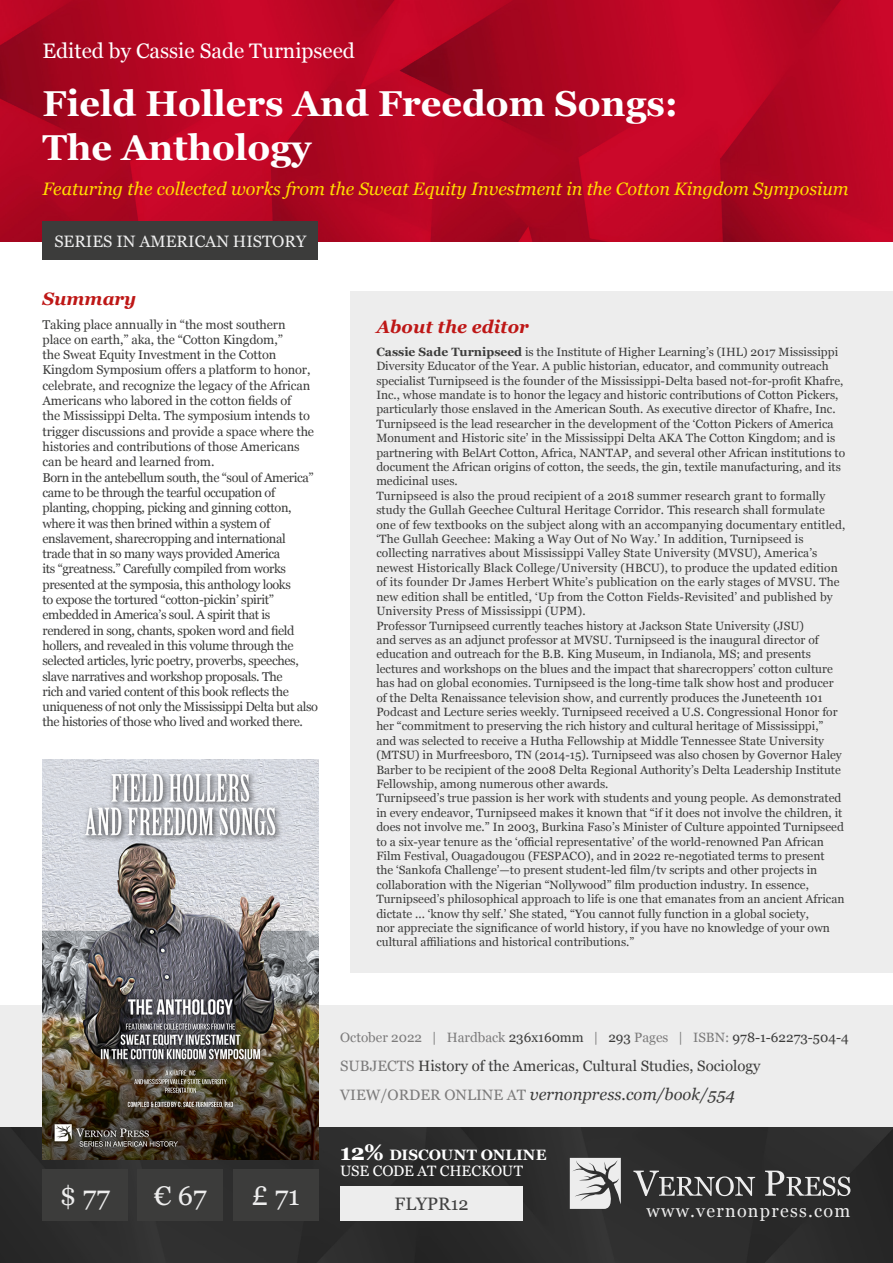
<style>
.page{position:relative;width:893px;height:1263px;background:#fff}
.page>*{position:absolute;margin:0;border:0;box-sizing:border-box;transform-origin:0 0}
.t1{font:700 36px/43.2px "Georgia";color:#fff}
.t2{font:27px "Georgia";color:#ededed}
.t3{font:21px "Georgia";color:#fff}
.t4{font:italic 18px "Georgia";color:#fd0}
.t5{font:italic 700 18px "Georgia";color:#be1716}
.t6{font:18px "Georgia";letter-spacing:.07em;color:#ededed}
.t7{font:18px "Georgia";color:#404040}
.t8{font:italic 16.5px "Georgia";color:#3c3c3b}
.t9{font:16.5px "Georgia";color:#ededed}
.t10{font:15px "Georgia";color:#3c3c3b}
.t11{font:15px/16.5px "Georgia";letter-spacing:-.015em;color:#fff}
.t12{font:13.5px "Georgia";color:#7c7b7b}
.t13{font:12.75px/15.3px "Georgia";letter-spacing:-.03em;color:#3c3c3b}
.t14{font:12px/14.4px "Georgia";color:#3c3c3b}
.s1{font-weight:700}
.s2{color:#3c3c3b}
.s3{color:#7c7b7b}
.s4{font-style:normal;font-size:15px;color:#7c7b7b}
.s5{font-weight:700;font-size:22.5px}
</style>
<div class="page">
<img style="left:0;top:0;width:893px;height:242px">
<div style="left:0;top:1127px;width:893px;height:136px;background:#2d2d2d"></div>
<svg style="left:633px;top:1170px;width:122px;height:26px;background:#5b5b5b"></svg>
<svg style="left:765px;top:1170px;width:85px;height:26px;background:#636363"></svg>
<svg style="left:570px;top:1158px;width:51px;height:51px;background:#c2c2c2"></svg>
<div style="left:0;top:1005px;width:893px;height:122px;background:#ededed"></div>
<div style="left:43px;top:1169px;width:85px;height:51px;background:#3c3c3b"></div>
<div style="left:138px;top:1169px;width:85px;height:51px;background:#3c3c3b"></div>
<div style="left:233px;top:1169px;width:85px;height:51px;background:#3c3c3b"></div>
<div style="left:340px;top:1186px;width:183px;height:34px;background:#ededed"></div>
<div style="left:350px;top:291px;width:543px;height:682px;background:#ededed"></div>
<img style="left:43px;top:759px;width:275px;height:400px">
<div style="left:43px;top:221px;width:275px;height:38px;background:#3c3c3b"></div>
<h3 class="t3" style="left:43px;top:36px;width:314px">Edited by Cassie Sade Turnipseed</h3>
<h1 class="t1" style="left:43px;top:81px;width:637px">Field Hollers And Freedom Songs:<br>The Anthology</h1>
<h3 class="t4" style="left:43px;top:175px;width:808px">Featuring the collected works from the Sweat Equity Investment in the Cotton Kingdom Symposium</h3>
<h3 class="t9" style="left:54px;top:229px;width:253px">SERIES IN AMERICAN HISTORY</h3>
<h3 class="t5" style="left:43px;top:285px;width:95px">Summary</h3>
<p class="t13" style="left:43px;top:316px;width:277px">Taking place annually in “the most southern<br>place on earth,” aka, the “Cotton Kingdom,”<br>the Sweat Equity Investment in the Cotton Kingdom Symposium offers a platform to honor, celebrate, and recognize the legacy of the African Americans who labored in the cotton fields of<br>the Mississippi Delta. The symposium intends to trigger discussions and provide a space where the histories and contributions of those Americans can be heard and learned from.<br>Born in the antebellum south, the “soul of America” came to be through the tearful occupation of planting, chopping, picking and ginning cotton, where it was then brined within a system of enslavement, sharecropping and international<br>trade that in so many ways provided America<br>its “greatness.” Carefully compiled from works presented at the symposia, this anthology looks<br>to expose the tortured “cotton-pickin’ spirit” embedded in America’s soul. A spirit that is rendered in song, chants, spoken word and field hollers, and revealed in this volume through the selected articles, lyric poetry, proverbs, speeches, slave narratives and workshop proposals. The<br>rich and varied content of this book reflects the uniqueness of not only the Mississippi Delta but also the histories of those who lived and worked there.</p>
<h3 class="t5" style="left:376px;top:313px;width:154px">About the editor</h3>
<p class="t14" style="left:376px;top:344px;width:471px"><span class="s1">Cassie Sade Turnipseed</span> is the Institute of Higher Learning’s (IHL) 2017 Mississippi Diversity Educator of the Year. A public historian, educator, and community outreach specialist Turnipseed is the founder of the Mississippi-Delta based not-for-profit Khafre, Inc., whose mandate is to honor the legacy and historic contributions of Cotton Pickers, particularly those enslaved in the American South. As executive director of Khafre, Inc.<br>Turnipseed is the lead researcher in the development of the ‘Cotton Pickers of America Monument and Historic site’ in the Mississippi Delta AKA The Cotton Kingdom; and is partnering with BelArt Cotton, Africa, NANTAP, and several other African institutions to document the African origins of cotton, the seeds, the gin, textile manufacturing, and its medicinal uses.<br>Turnipseed is also the proud recipient of a 2018 summer research grant to formally study the Gullah Geechee Cultural Heritage Corridor. This research shall formulate one of few textbooks on the subject along with an accompanying documentary entitled, ‘The Gullah Geechee: Making a Way Out of No Way.’ In addition, Turnipseed is collecting narratives about Mississippi Valley State University (MVSU), America’s newest Historically Black College/University (HBCU), to produce the updated edition of its founder Dr James Herbert White’s publication on the early stages of MVSU. The new edition shall be entitled, ‘Up from the Cotton Fields-Revisited’ and published by University Press of Mississippi (UPM).<br>Professor Turnipseed currently teaches history at Jackson State University (JSU)<br>and serves as an adjunct professor at MVSU. Turnipseed is the inaugural director of education and outreach for the B.B. King Museum, in Indianola, MS; and presents lectures and workshops on the blues and the impact that sharecroppers’ cotton culture has had on global economies. Turnipseed is the long-time talk show host and producer of the Delta Renaissance television show, and currently produces the Juneteenth 101<br>Podcast and Lecture series weekly. Turnipseed received a U.S. Congressional Honor for her “commitment to preserving the rich history and cultural heritage of Mississippi,” and was selected to receive a Hutha Fellowship at Middle Tennessee State University (MTSU) in Murfreesboro, TN (2014-15). Turnipseed was also chosen by Governor Haley Barber to be recipient of the 2008 Delta Regional Authority’s Delta Leadership Institute Fellowship, among numerous other awards.<br>Turnipseed’s true passion is her work with students and young people. As demonstrated in every endeavor, Turnipseed makes it known that “if it does not involve the children, it does not involve me.” In 2003, Burkina Faso’s Minister of Culture appointed Turnipseed to a six-year tenure as the ‘official representative’ of the world-renowned Pan African Film Festival, Ouagadougou (FESPACO), and in 2022 re-negotiated terms to present<br>the ‘Sankofa Challenge’—to present student-led film/tv scripts and other projects in collaboration with the Nigerian “Nollywood” film production industry. In essence, Turnipseed’s philosophical approach to life is one that emanates from an ancient African dictate ... ‘know thy self.’ She stated, “You cannot fully function in a global society,<br>nor appreciate the significance of world history, if you have no knowledge of your own cultural affiliations and historical contributions.”</p>
<p class="t12" style="left:340px;top:1027px;width:510px">October 2022 | Hardback <span class="s2">236x160mm</span> | <span class="s2">293</span> Pages | ISBN: <span class="s2">978-1-62273-504-4</span></p>
<p class="t10" style="left:340px;top:1055px;width:422px"><span class="s3">SUBJECTS</span> History of the Americas, Cultural Studies, Sociology</p>
<h3 class="t8" style="left:340px;top:1082px;width:396px"><span class="s4">VIEW/ORDER ONLINE AT</span> vernonpress.com/book/554</h3>
<p class="t11" style="left:340px;top:1146px;width:208px"><span class="s5">12%</span> <span class="s1">DISCOUNT ONLINE<br></span>USE CODE AT CHECKOUT</p>
<h2 class="t2" style="left:60px;top:1176px;width:52px">$ 77</h2>
<h2 class="t2" style="left:154px;top:1176px;width:54px">€ 67</h2>
<h2 class="t2" style="left:251px;top:1176px;width:50px">£ 71</h2>
<h3 class="t7" style="left:395px;top:1191px;width:76px">FLYPR12</h3>
<h3 class="t6" style="left:647px;top:1197px;width:205px">www.vernonpress.com</h3>
</div>
